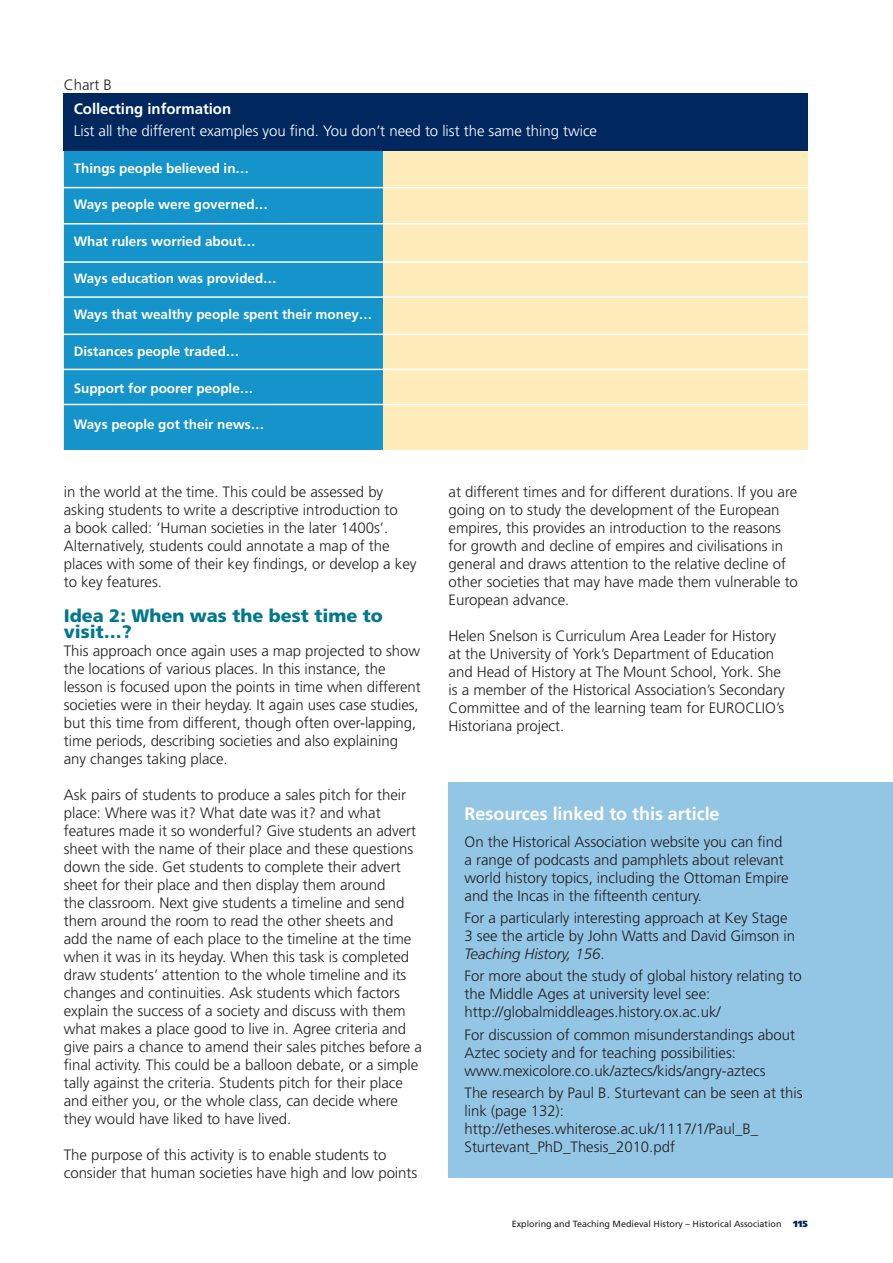
<style>
.page{position:relative;width:893px;height:1263px;background:#fff}
.page>*{position:absolute;margin:0;border:0;box-sizing:border-box;transform-origin:0 0}
.haz_header_blue{font:900 18px/16.5px "Frutiger LT Std";color:#00788b}
.PH_body_1{font:700 18px "Frutiger LT Std";letter-spacing:-.005em;color:#fff}
.PH_body_1-2{font:300 15px/18px "Frutiger LT Std";letter-spacing:-.005em;color:#231f20}
.PH_body_1-3{font:300 15px "Frutiger LT Std";letter-spacing:-.005em;color:#fff}
.PH_body_1-4{font:700 15px "Frutiger LT Std";letter-spacing:-.005em;color:#fff}
.PH_body_1-5{font:700 13.5px "Frutiger LT Std";letter-spacing:-.005em;color:#fff}
.t1{font:9px "Frutiger LT Std";color:#231f20}
.t2{font:900 9px "Frutiger LT Std";color:#00295c}
.s1{font-style:italic}
</style>
<div class="page">
<div style="left:64px;top:94px;width:744px;height:356px;background:#feedbb"></div>
<div style="left:64px;top:94px;width:319px;height:356px;background:#1593cb"></div>
<div style="left:64px;top:94px;width:744px;height:57px;background:#00285f"></div>
<hr style="left:60px;top:187px;width:752px;height:1px;background:#fff">
<hr style="left:60px;top:261px;width:752px;height:2px;background:#fff">
<hr style="left:60px;top:296px;width:752px;height:2px;background:#fff">
<hr style="left:60px;top:334px;width:752px;height:1px;background:#fff">
<hr style="left:60px;top:369px;width:752px;height:1px;background:#fff">
<hr style="left:60px;top:404px;width:752px;height:1px;background:#fff">
<hr style="left:60px;top:223px;width:752px;height:1px;background:#fff">
<div style="left:449px;top:782px;width:444px;height:396px;background:#93c5e5"></div>
<p class="PH_body_1-2" style="left:64px;top:76px;width:50px">Chart B</p>
<p class="PH_body_1-4" style="left:74px;top:100px;width:159px">Collecting information</p>
<p class="PH_body_1-3" style="left:74px;top:122px;width:525px">List all the different examples you find. You don’t need to list the same thing twice</p>
<p class="PH_body_1-5" style="left:74px;top:160px;width:177px">Things people believed in…</p>
<p class="PH_body_1-5" style="left:74px;top:197px;width:196px">Ways people were governed…</p>
<p class="PH_body_1-5" style="left:74px;top:233px;width:184px">What rulers worried about…</p>
<p class="PH_body_1-5" style="left:74px;top:270px;width:204px">Ways education was provided…</p>
<p class="PH_body_1-5" style="left:74px;top:307px;width:300px">Ways that wealthy people spent their money…</p>
<p class="PH_body_1-5" style="left:74px;top:343px;width:167px">Distances people traded…</p>
<p class="PH_body_1-5" style="left:74px;top:380px;width:181px">Support for poorer people…</p>
<p class="PH_body_1-5" style="left:74px;top:417px;width:192px">Ways people got their news…</p>
<p class="PH_body_1-2" style="left:64px;top:483px;width:354px">in the world at the time. This could be assessed by asking students to write a descriptive introduction to<br>a book called: ‘Human societies in the later 1400s’.<br>Alternatively, students could annotate a map of the places with some of their key findings, or develop a key to key features.</p>
<p class="haz_header_blue" style="left:64px;top:607px;width:321px">Idea 2: When was the best time to visit…?</p>
<p class="PH_body_1-2" style="left:64px;top:642px;width:359px">This approach once again uses a map projected to show the locations of various places. In this instance, the lesson is focused upon the points in time when different societies were in their heyday. It again uses case studies, but this time from different, though often over-lapping, time periods, describing societies and also explaining any changes taking place.</p>
<p class="PH_body_1-2" style="left:64px;top:786px;width:360px">Ask pairs of students to produce a sales pitch for their place: Where was it? What date was it? and what features made it so wonderful? Give students an advert sheet with the name of their place and these questions down the side. Get students to complete their advert sheet for their place and then display them around<br>the classroom. Next give students a timeline and send them around the room to read the other sheets and<br>add the name of each place to the timeline at the time when it was in its heyday. When this task is completed draw students’ attention to the whole timeline and its changes and continuities. Ask students which factors explain the success of a society and discuss with them what makes a place good to live in. Agree criteria and give pairs a chance to amend their sales pitches before a final activity. This could be a balloon debate, or a simple tally against the criteria. Students pitch for their place and either you, or the whole class, can decide where they would have liked to have lived.</p>
<p class="PH_body_1-2" style="left:64px;top:1146px;width:355px">The purpose of this activity is to enable students to consider that human societies have high and low points</p>
<p class="PH_body_1-2" style="left:449px;top:483px;width:351px">at different times and for different durations. If you are going on to study the development of the European empires, this provides an introduction to the reasons for growth and decline of empires and civilisations in general and draws attention to the relative decline of other societies that may have made them vulnerable to European advance.</p>
<p class="PH_body_1-2" style="left:449px;top:627px;width:338px">Helen Snelson is Curriculum Area Leader for History at the University of York’s Department of Education and Head of History at The Mount School, York. She is a member of the Historical Association’s Secondary Committee and of the learning team for EUROCLIO’s Historiana project.</p>
<p class="PH_body_1" style="left:465px;top:803px;width:257px">Resources linked to this article</p>
<p class="PH_body_1-2" style="left:465px;top:833px;width:326px">On the Historical Association website you can find a range of podcasts and pamphlets about relevant world history topics, including the Ottoman Empire and the Incas in the fifteenth century.</p>
<p class="PH_body_1-2" style="left:465px;top:909px;width:332px">For a particularly interesting approach at Key Stage<br>3 see the article by John Watts and David Gimson in<br><span class="s1">Teaching History, 156</span>.</p>
<p class="PH_body_1-2" style="left:465px;top:967px;width:339px">For more about the study of global history relating to the Middle Ages at university level see: http://globalmiddleages.history.ox.ac.uk/</p>
<p class="PH_body_1-2" style="left:465px;top:1026px;width:332px">For discussion of common misunderstandings about<br>Aztec society and for teaching possibilities: www.mexicolore.co.uk/aztecs/kids/angry-aztecs</p>
<p class="PH_body_1-2" style="left:465px;top:1084px;width:339px">The research by Paul B. Sturtevant can be seen at this link (page 132): http://etheses.whiterose.ac.uk/1117/1/Paul_B_ Sturtevant_PhD_Thesis_2010.pdf</p>
<p class="t1" style="left:512px;top:1218px;width:271px">Exploring and Teaching Medieval History – Historical Association</p>
<p class="t2" style="left:793px;top:1218px;width:16px">115</p>
</div>
